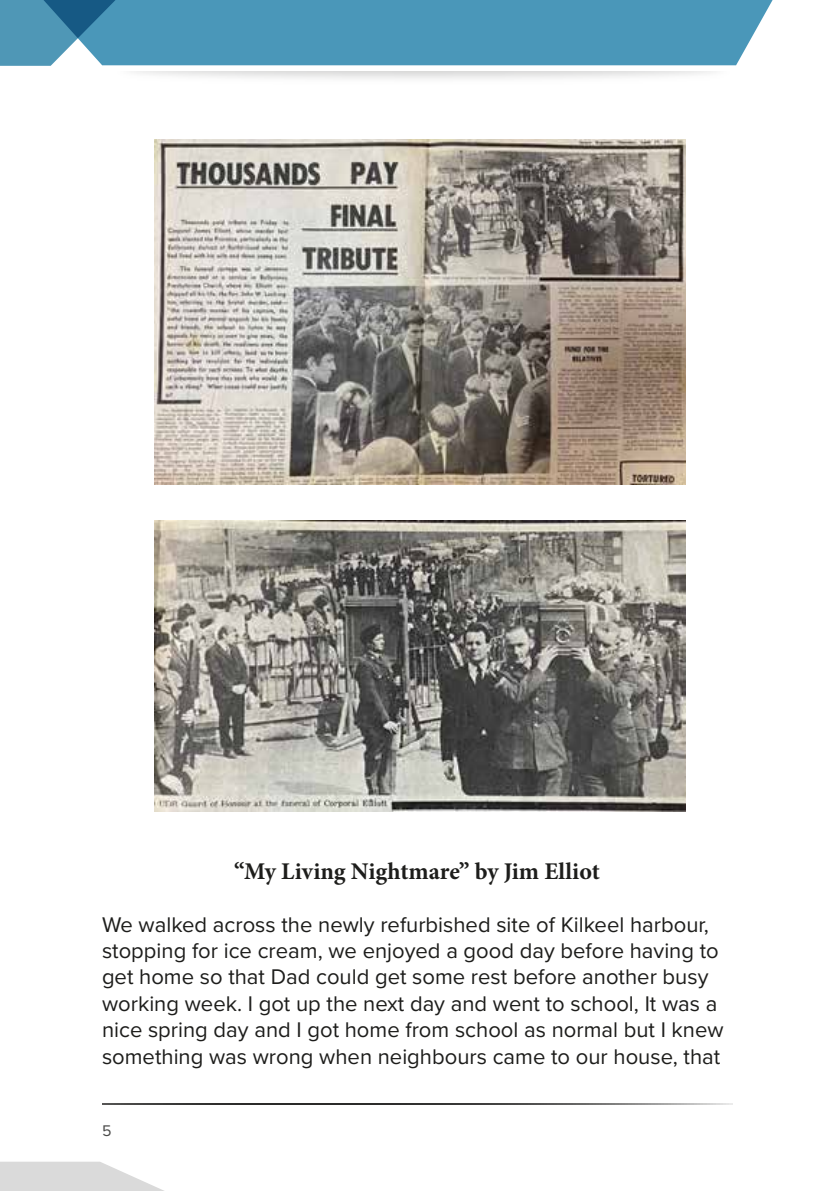
<style>
.page{position:relative;width:840px;height:1191px;background:#fff}
.page>*{position:absolute;margin:0;border:0;box-sizing:border-box;transform-origin:0 0}
.t1{font:700 24px "Minion Pro";color:#1d1d1b}
.t2{font:22px/26.4px "Proxima Nova";color:#1d1d1b}
.t3{font:16px "Proxima Nova";color:#4a4a49}
</style>
<div class="page">
<svg style="left:0;top:1161px;width:164px;height:30px"></svg>
<div style="left:142px;top:0;width:631px;height:65px;background:#4a97b9"></div>
<svg style="left:0;top:0;width:142px;height:66px;background:#5396b5"></svg>
<svg style="left:102px;top:1103px;width:629px;height:1px"></svg>
<img style="left:154px;top:140px;width:531px;height:344px">
<img style="left:154px;top:520px;width:531px;height:292px">
<p class="t1" style="left:234px;top:854px;width:365px">“My Living Nightmare” by Jim Elliot</p>
<p class="t2" style="left:102px;top:910px;width:622px">We walked across the newly refurbished site of Kilkeel harbour, stopping for ice cream, we enjoyed a good day before having to get home so that Dad could get some rest before another busy working week. I got up the next day and went to school, It was a nice spring day and I got home from school as normal but I knew something was wrong when neighbours came to our house, that</p>
<p class="t3" style="left:102px;top:1119px;width:11px">5</p>
</div>
